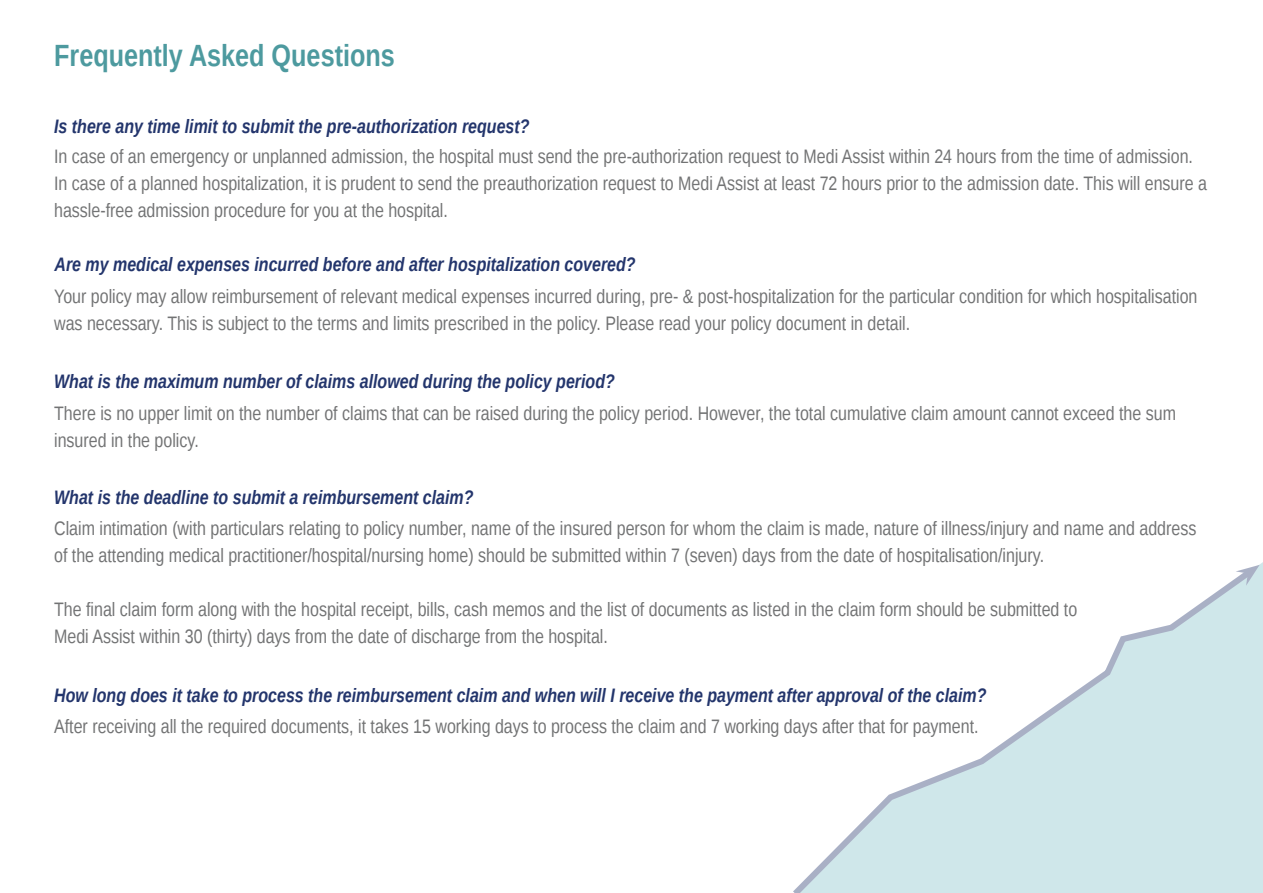
<style>
.page{position:relative;width:1263px;height:893px;background:#fff}
.page>*{position:absolute;margin:0;border:0;box-sizing:border-box;transform-origin:0 0}
.t1{font:700 30.75px "Liberation Sans Narrow";color:#4d9a9f}
.t2{font:19.5px/27px "Liberation Sans Narrow";color:#727374}
.t3{font:italic 700 19.5px "Liberation Sans Narrow";color:#23356c}
</style>
<div class="page">
<svg style="left:793px;top:579px;width:465px;height:314px"></svg>
<svg style="left:1235px;top:565px;width:25px;height:21px"></svg>
<h1 class="t1" style="left:54px;top:34px;width:342px">Frequently Asked Questions</h1>
<p class="t3" style="left:54px;top:113px;width:477px">Is there any time limit to submit the pre-authorization request?</p>
<p class="t2" style="left:54px;top:144px;width:1154px">In case of an emergency or unplanned admission, the hospital must send the pre-authorization request to Medi Assist within 24 hours from the time of admission.<br>In case of a planned hospitalization, it is prudent to send the preauthorization request to Medi Assist at least 72 hours prior to the admission date. This will ensure a hassle-free admission procedure for you at the hospital.</p>
<p class="t3" style="left:54px;top:251px;width:583px">Are my medical expenses incurred before and after hospitalization covered?</p>
<p class="t2" style="left:54px;top:284px;width:1145px">Your policy may allow reimbursement of relevant medical expenses incurred during, pre- &amp; post-hospitalization for the particular condition for which hospitalisation was necessary. This is subject to the terms and limits prescribed in the policy. Please read your policy document in detail.</p>
<p class="t3" style="left:54px;top:368px;width:562px">What is the maximum number of claims allowed during the policy period?</p>
<p class="t2" style="left:54px;top:401px;width:1123px">There is no upper limit on the number of claims that can be raised during the policy period. However, the total cumulative claim amount cannot exceed the sum insured in the policy.</p>
<p class="t3" style="left:54px;top:483px;width:421px">What is the deadline to submit a reimbursement claim?</p>
<p class="t2" style="left:54px;top:516px;width:1144px">Claim intimation (with particulars relating to policy number, name of the insured person for whom the claim is made, nature of illness/injury and name and address of the attending medical practitioner/hospital/nursing home) should be submitted within 7 (seven) days from the date of hospitalisation/injury.</p>
<p class="t2" style="left:54px;top:597px;width:1024px">The final claim form along with the hospital receipt, bills, cash memos and the list of documents as listed in the claim form should be submitted to<br>Medi Assist within 30 (thirty) days from the date of discharge from the hospital.</p>
<p class="t3" style="left:54px;top:681px;width:934px">How long does it take to process the reimbursement claim and when will I receive the payment after approval of the claim?</p>
<p class="t2" style="left:54px;top:714px;width:926px">After receiving all the required documents, it takes 15 working days to process the claim and 7 working days after that for payment.</p>
</div>
